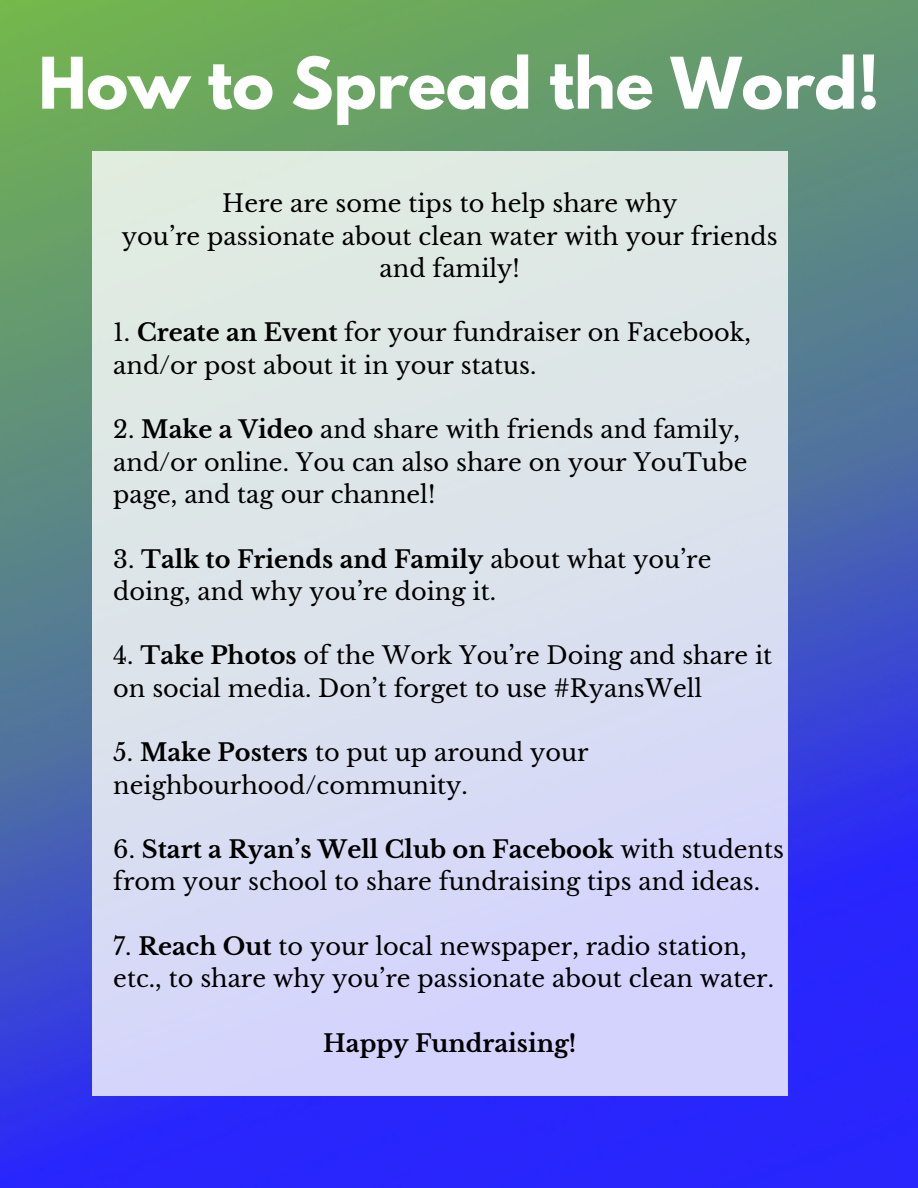
<style>
.page{position:relative;width:918px;height:1188px;background:#fff}
.page>*{position:absolute;margin:0;border:0;box-sizing:border-box;transform-origin:0 0}
.t1{font:700 63px "League Spartan";color:#fff}
.t2{font:24px/32.2px "Libre Baskerville";color:#000}
.t3{font:700 24px "Libre Baskerville";color:#000}
.s1{font-weight:700}
</style>
<div class="page">
<img style="left:0;top:0;width:918px;height:1188px">
<div style="left:92px;top:151px;width:696px;height:945px;background:linear-gradient(to bottom,#e1eddf,#d4d3fe)"></div>
<h1 class="t1" style="left:38px;top:52px;width:843px">How to Spread the Word!</h1>
<p class="t2" style="left:122px;top:188px;width:657px;text-align:center">Here are some tips to help share why<br>you’re passionate about clean water with your friends and family!</p>
<p class="t2" style="left:113px;top:317px;width:639px">1. <span class="s1">Create an Event</span> for your fundraiser on Facebook, and/or post about it in your status.</p>
<p class="t2" style="left:113px;top:414px;width:636px">2. <span class="s1">Make a Video</span> and share with friends and family, and/or online. You can also share on your YouTube page, and tag our channel!</p>
<p class="t2" style="left:113px;top:543px;width:600px">3. <span class="s1">Talk to Friends and Family</span> about what you’re doing, and why you’re doing it.</p>
<p class="t2" style="left:113px;top:640px;width:661px">4. <span class="s1">Take Photos</span> of the Work You’re Doing and share it on social media. Don’t forget to use #RyansWell</p>
<p class="t2" style="left:113px;top:737px;width:477px">5. <span class="s1">Make Posters</span> to put up around your neighbourhood/community.</p>
<p class="t2" style="left:113px;top:834px;width:672px">6. <span class="s1">Start a Ryan’s Well Club on Facebook</span> with students from your school to share fundraising tips and ideas.</p>
<p class="t2" style="left:113px;top:930px;width:662px">7. <span class="s1">Reach Out</span> to your local newspaper, radio station, etc., to share why you’re passionate about clean water.</p>
<p class="t3" style="left:323px;top:1029px;width:255px">Happy Fundraising!</p>
</div>
